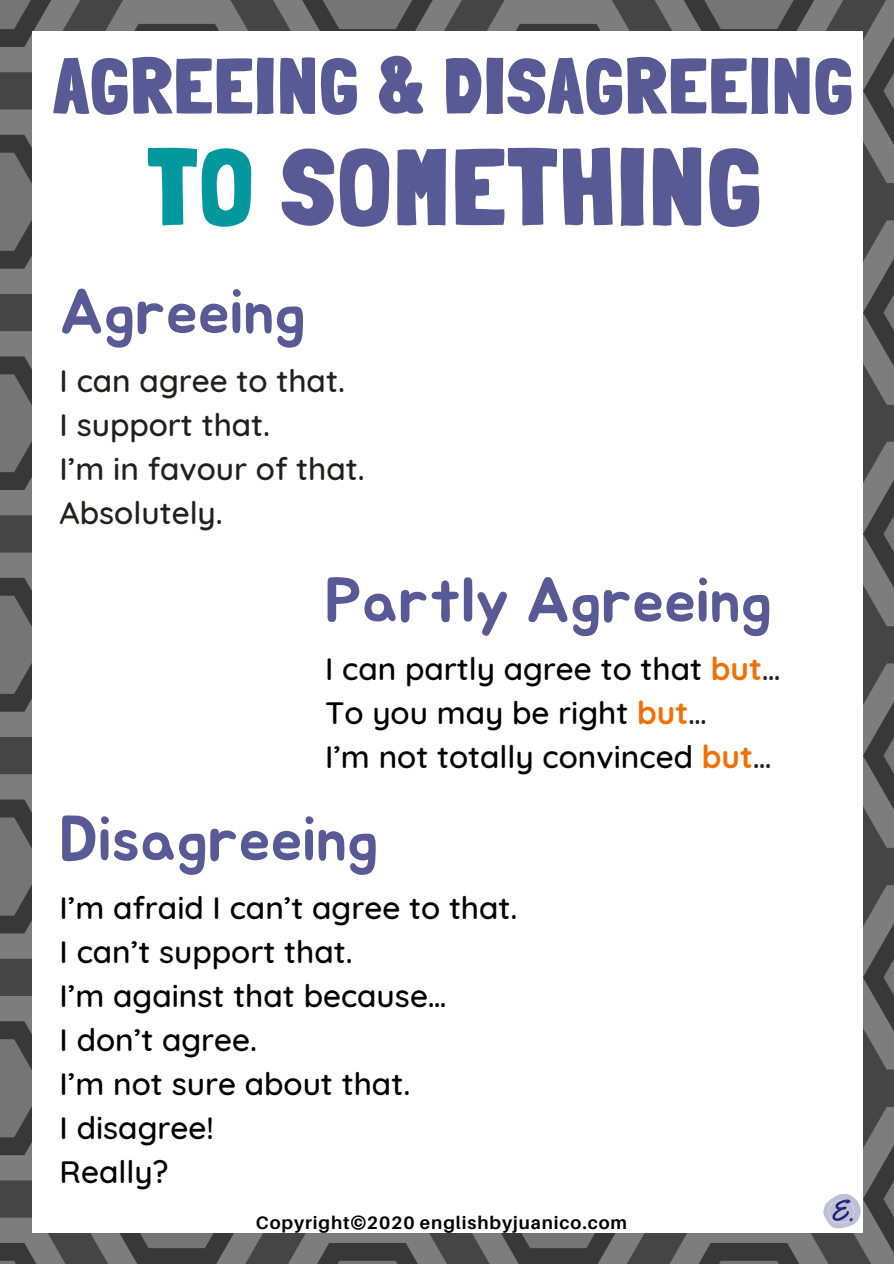
<style>
.page{position:relative;width:894px;height:1264px;background:#fff}
.page>*{position:absolute;margin:0;border:0;box-sizing:border-box;transform-origin:0 0}
.t1{font:900 108.15px "Londrina Solid";letter-spacing:.035em;color:#585a96}
.t2{font:900 78px "Londrina Solid";letter-spacing:.035em;color:#585a96}
.t3{font:63px "Jua";color:#585a96}
.t4{font:500 31.5px/44px "Quicksand";color:#000}
.t5{font:500 31.5px/44px "Quicksand";color:#221f1f}
.t6{font:700 18px "Aileron";letter-spacing:.05em;color:#000}
.s1{color:#03989e}
.s2{font-weight:700;color:#f17005}
.s3{color:#221f1f}
</style>
<div class="page">
<img style="left:0;top:0;width:893px;height:1263px">
<div style="left:32px;top:31px;width:830px;height:1201px;background:#fff"></div>
<img style="left:823px;top:1194px;width:37px;height:35px">
<h2 class="t2" style="left:54px;top:39px;width:799px">AGREEING &amp; DISAGREEING</h2>
<h1 class="t1" style="left:148px;top:122px;width:613px"><span class="s1">TO</span> SOMETHING</h1>
<h3 class="t3" style="left:60px;top:283px;width:247px">Agreeing</h3>
<p class="t5" style="left:60px;top:358px;width:306px">I can agree to that.<br>I support that.<br>I’m in favour of that.<br>Absolutely.</p>
<h3 class="t3" style="left:325px;top:571px;width:448px">Partly Agreeing</h3>
<p class="t4" style="left:325px;top:646px;width:457px">I can partly agree to that <span class="s2">but</span><span class="s3">…<br></span>To you may be right <span class="s2">but</span><span class="s3">…<br></span>I’m not totally convinced <span class="s2">but</span><span class="s3">…</span></p>
<h3 class="t3" style="left:60px;top:810px;width:320px">Disagreeing</h3>
<p class="t4" style="left:60px;top:885px;width:459px">I’m afraid I can’t agree to that.<br>I can’t support that.<br>I’m against that because…<br>I don’t agree.<br>I’m not sure about that.<br>I disagree!<br>Really?</p>
<p class="t6" style="left:256px;top:1211px;width:372px">Copyright©2020 englishbyjuanico.com</p>
</div>
